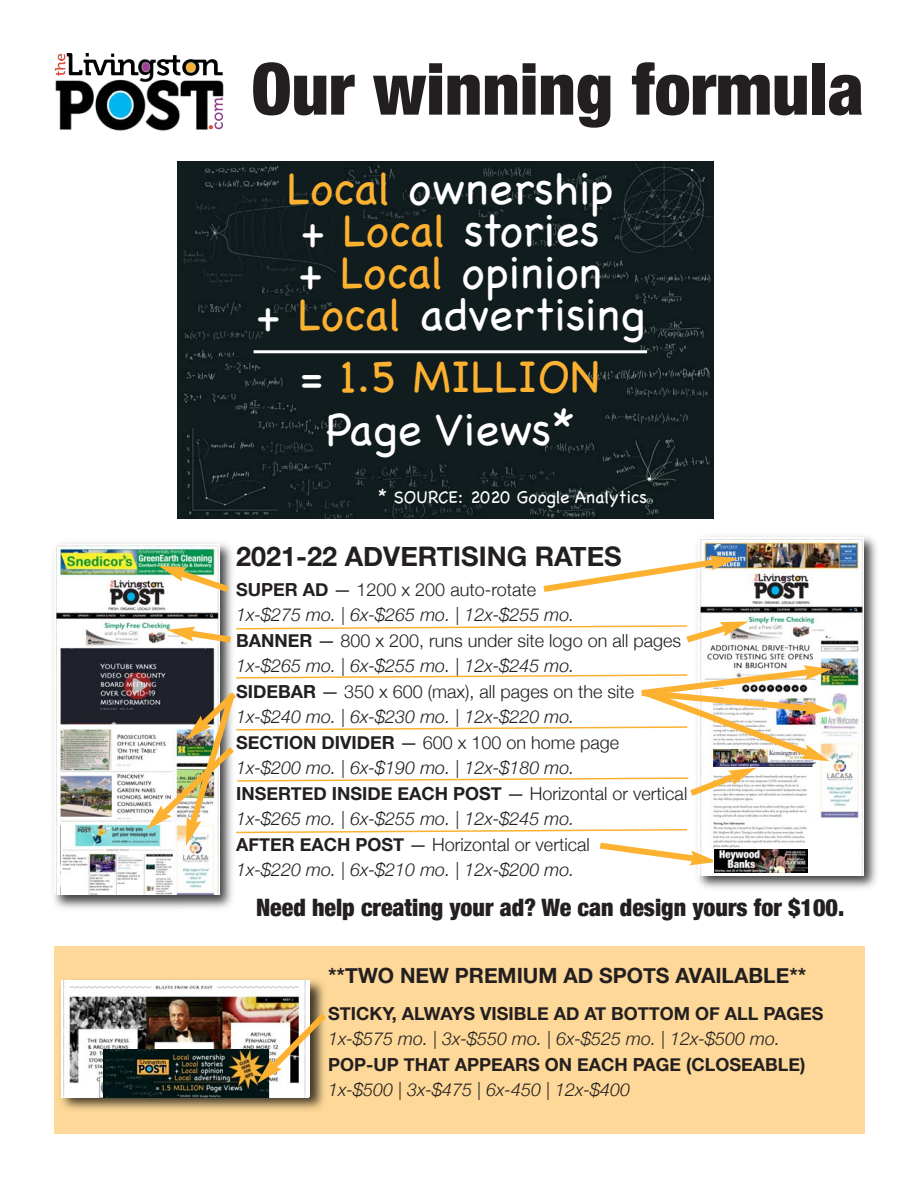
<style>
.page{position:relative;width:918px;height:1188px;background:#fff}
.page>*{position:absolute;margin:0;border:0;box-sizing:border-box;transform-origin:0 0}
.t1{font:900 condensed 72px "Helvetica Neue";color:#231f20}
.t2{font:45.3px "Chalkboard";color:#fff}
.t3{font:45.3px "Chalkboard";color:#fcb131}
.t4{font:700 27px "Helvetica Neue";color:#231f20}
.t5{font:900 condensed 24px "Helvetica Neue";color:#231f20}
.t6{font:700 21px "Helvetica Neue";color:#231f20}
.t7{font:italic 300 18px "Helvetica Neue";color:#231f20}
.t8{font:300 18px "Helvetica Neue";color:#231f20}
.t9{font:700 18px "Helvetica Neue";color:#231f20}
.t10{font:17.55px "Chalkboard";color:#fff}
.s1{color:#fcb131}
.s2{color:#fff}
.s3{font-weight:700}
.s4{font-weight:400}
.s5{font-weight:300}
</style>
<div class="page">
<div style="left:54px;top:946px;width:810px;height:188px;background:#fdd898"></div>
<img style="left:177px;top:162px;width:536px;height:356px">
<img style="left:55px;top:54px;width:169px;height:77px">
<hr style="left:254px;top:350px;width:393px;height:3px;background:#fff">
<img style="left:53px;top:543px;width:179px;height:366px">
<img style="left:55px;top:545px;width:164px;height:350px">
<img style="left:691px;top:536px;width:186px;height:353px">
<img style="left:698px;top:537px;width:166px;height:339px">
<img style="left:61px;top:980px;width:263px;height:130px">
<img style="left:62px;top:981px;width:247px;height:116px">
<img style="left:62px;top:823px;width:112px;height:72px">
<svg style="left:543px;top:555px;width:195px;height:41px"></svg>
<svg style="left:158px;top:565px;width:74px;height:32px"></svg>
<div style="left:713px;top:849px;width:97px;height:27px;background:#fff"></div>
<img style="left:714px;top:865px;width:94px;height:8px">
<svg style="left:167px;top:620px;width:581px;height:27px"></svg>
<svg style="left:146px;top:665px;width:686px;height:200px"></svg>
<img style="left:103px;top:1050px;width:166px;height:47px">
<img style="left:257px;top:1007px;width:69px;height:77px">
<p class="t1" style="left:251px;top:45px;width:614px">Our winning formula</p>
<p class="t2" style="left:287px;top:160px;width:328px"><span class="s1">Local</span> ownership</p>
<p class="t2" style="left:301px;top:202px;width:300px">+ <span class="s1">Local</span> stories</p>
<p class="t2" style="left:299px;top:244px;width:305px">+ <span class="s1">Local</span> opinion</p>
<p class="t2" style="left:256px;top:285px;width:390px">+ <span class="s1">Local</span> advertising</p>
<p class="t3" style="left:300px;top:348px;width:301px"><span class="s2">=</span> 1.5 MILLION</p>
<p class="t2" style="left:326px;top:401px;width:251px">Page Views*</p>
<p class="t10" style="left:378px;top:486px;width:270px">* SOURCE: 2020 Google Analytics</p>
<p class="t4" style="left:236px;top:540px;width:387px">2021-22 ADVERTISING RATES</p>
<p class="t8" style="left:236px;top:579px;width:301px"><span class="s3">SUPER AD</span> <span class="s4">—</span> 1200 x 200 auto-rotate</p>
<p class="t7" style="left:236px;top:604px;width:340px">1x-$275 mo. | 6x-$265 mo. | 12x-$255 mo.</p>
<p class="t8" style="left:236px;top:630px;width:446px"><span class="s3">BANNER</span> <span class="s4">—</span> 800 x 200, runs under site logo on all pages</p>
<p class="t7" style="left:236px;top:655px;width:340px">1x-$265 mo. | 6x-$255 mo. | 12x-$245 mo.</p>
<p class="t8" style="left:236px;top:681px;width:399px"><span class="s3">SIDEBAR</span> <span class="s4">—</span> 350 x 600 (max), all pages on the site</p>
<p class="t7" style="left:236px;top:706px;width:340px">1x-$240 mo. | 6x-$230 mo. | 12x-$220 mo.</p>
<p class="t8" style="left:236px;top:731px;width:385px"><span class="s3">SECTION DIVIDER</span> <span class="s4">—</span> 600 x 100 on home page</p>
<p class="t7" style="left:236px;top:757px;width:340px">1x-$200 mo. | 6x-$190 mo. | 12x-$180 mo.</p>
<p class="t9" style="left:236px;top:782px;width:453px">INSERTED INSIDE EACH POST <span class="s4">—</span> <span class="s5">Horizontal or vertical</span></p>
<p class="t7" style="left:236px;top:808px;width:340px">1x-$265 mo. | 6x-$255 mo. | 12x-$245 mo.</p>
<p class="t8" style="left:236px;top:833px;width:355px"><span class="s3">AFTER EACH POST</span> <span class="s4">—</span> Horizontal or vertical</p>
<p class="t7" style="left:236px;top:859px;width:340px">1x-$220 mo. | 6x-$210 mo. | 12x-$200 mo.</p>
<p class="t5" style="left:256px;top:892px;width:590px">Need help creating your ad? We can design yours for $100.</p>
<p class="t6" style="left:328px;top:963px;width:480px">**TWO NEW PREMIUM AD SPOTS AVAILABLE**</p>
<p class="t9" style="left:328px;top:1002px;width:497px">STICKY, ALWAYS VISIBLE AD AT BOTTOM OF ALL PAGES</p>
<p class="t7" style="left:328px;top:1028px;width:454px">1x-$575 mo. | 3x-$550 mo. | 6x-$525 mo. | 12x-$500 mo.</p>
<p class="t9" style="left:328px;top:1053px;width:479px">POP-UP THAT APPEARS ON EACH PAGE (CLOSEABLE)</p>
<p class="t7" style="left:328px;top:1079px;width:304px">1x-$500 | 3x-$475 | 6x-450 | 12x-$400</p>
</div>
